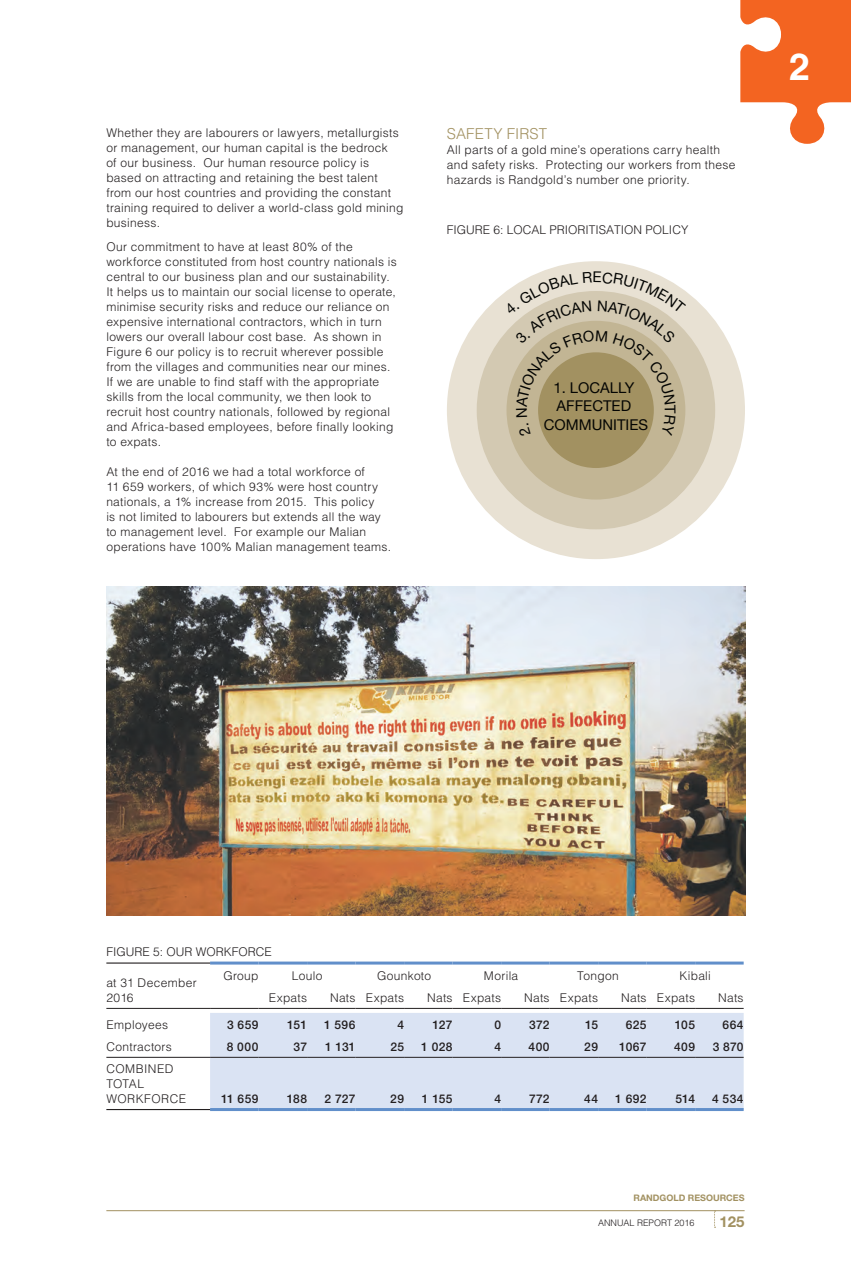
<style>
.page{position:relative;width:851px;height:1263px;background:#fff}
.page>*{position:absolute;margin:0;border:0;box-sizing:border-box;transform-origin:0 0}
.t1{font:700 37.5px "Helvetica";color:#fff}
.Heading_1{font:300 15px "Helvetica";letter-spacing:.01em;color:#a29161}
.t2{font:700 15px "Helvetica Neue";color:#a29161}
.t3{font:14.85px/18.6px "Helvetica Neue";color:#040503;text-align:center}
.Body_Text{font:300 12px/15px "Helvetica";letter-spacing:.025em;color:#231f20}
.Body_Text-2{font:500 12px "Helvetica Neue";letter-spacing:.03em;color:#231f20}
.TableHead{font:300 12px "Helvetica";color:#231f20}
.t4{font:700 9px "Helvetica Neue";color:#a29161}
.t5{font:300 9px "Helvetica";color:#231f20}
</style>
<div class="page">
<div style="left:210px;top:1013px;width:533px;height:95px;background:#dae3f3"></div>
<hr style="left:106px;top:1008px;width:104px;height:1px;background:#231f20">
<hr style="left:210px;top:961px;width:48px;height:3px;background:#618fca">
<hr style="left:258px;top:961px;width:49px;height:3px;background:#618fca">
<hr style="left:307px;top:961px;width:48px;height:3px;background:#618fca">
<hr style="left:355px;top:961px;width:49px;height:3px;background:#618fca">
<hr style="left:404px;top:961px;width:48px;height:3px;background:#618fca">
<hr style="left:452px;top:961px;width:49px;height:3px;background:#618fca">
<hr style="left:501px;top:961px;width:48px;height:3px;background:#618fca">
<hr style="left:549px;top:961px;width:49px;height:3px;background:#618fca">
<hr style="left:598px;top:961px;width:48px;height:3px;background:#618fca">
<hr style="left:646px;top:961px;width:49px;height:3px;background:#618fca">
<hr style="left:695px;top:961px;width:48px;height:3px;background:#618fca">
<hr style="left:210px;top:1108px;width:48px;height:3px;background:#618fca">
<hr style="left:258px;top:1108px;width:49px;height:3px;background:#618fca">
<hr style="left:307px;top:1108px;width:48px;height:3px;background:#618fca">
<hr style="left:355px;top:1108px;width:49px;height:3px;background:#618fca">
<hr style="left:404px;top:1108px;width:48px;height:3px;background:#618fca">
<hr style="left:452px;top:1108px;width:49px;height:3px;background:#618fca">
<hr style="left:501px;top:1108px;width:48px;height:3px;background:#618fca">
<hr style="left:549px;top:1108px;width:49px;height:3px;background:#618fca">
<hr style="left:598px;top:1108px;width:48px;height:3px;background:#618fca">
<hr style="left:646px;top:1108px;width:49px;height:3px;background:#618fca">
<hr style="left:695px;top:1108px;width:48px;height:3px;background:#618fca">
<hr style="left:210px;top:1008px;width:48px;height:1px;background:#231f20">
<hr style="left:258px;top:1008px;width:49px;height:1px;background:#231f20">
<hr style="left:307px;top:1008px;width:48px;height:1px;background:#231f20">
<hr style="left:355px;top:1008px;width:49px;height:1px;background:#231f20">
<hr style="left:404px;top:1008px;width:48px;height:1px;background:#231f20">
<hr style="left:452px;top:1008px;width:49px;height:1px;background:#231f20">
<hr style="left:501px;top:1008px;width:48px;height:1px;background:#231f20">
<hr style="left:549px;top:1008px;width:49px;height:1px;background:#231f20">
<hr style="left:598px;top:1008px;width:48px;height:1px;background:#231f20">
<hr style="left:646px;top:1008px;width:49px;height:1px;background:#231f20">
<hr style="left:695px;top:1008px;width:48px;height:1px;background:#231f20">
<hr style="left:106px;top:1057px;width:104px;height:1px;background:#231f20">
<hr style="left:210px;top:1057px;width:48px;height:1px;background:#231f20">
<hr style="left:258px;top:1057px;width:49px;height:1px;background:#231f20">
<hr style="left:307px;top:1057px;width:48px;height:1px;background:#231f20">
<hr style="left:355px;top:1057px;width:49px;height:1px;background:#231f20">
<hr style="left:404px;top:1057px;width:48px;height:1px;background:#231f20">
<hr style="left:452px;top:1057px;width:49px;height:1px;background:#231f20">
<hr style="left:501px;top:1057px;width:48px;height:1px;background:#231f20">
<hr style="left:549px;top:1057px;width:49px;height:1px;background:#231f20">
<hr style="left:598px;top:1057px;width:48px;height:1px;background:#231f20">
<hr style="left:646px;top:1057px;width:49px;height:1px;background:#231f20">
<hr style="left:695px;top:1057px;width:48px;height:1px;background:#231f20">
<hr style="left:106px;top:1109px;width:104px;height:1px;background:#231f20">
<hr style="left:106px;top:962px;width:104px;height:2px;background:#231f20">
<img style="left:106px;top:587px;width:639px;height:328px">
<div style="left:447px;top:261px;width:297px;height:298px;background:#e8e1d3;border-radius:50%"></div>
<div style="left:476px;top:291px;width:239px;height:238px;background:#d3c9b2;border-radius:50%"></div>
<div style="left:506px;top:321px;width:179px;height:178px;background:#c2b594;border-radius:50%"></div>
<div style="left:538px;top:352px;width:115px;height:116px;background:#a29161;border-radius:50%"></div>
<hr style="left:106px;top:1210px;width:638px;height:1px;background:#a29161">
<svg style="left:714px;top:1211px;width:1px;height:17px"></svg>
<svg style="left:740px;top:0;width:110px;height:144px"></svg>
<svg style="left:504px;top:272px;width:182px;height:164px"></svg>
<p class="Body_Text" style="left:106px;top:125px;width:298px">Whether they are labourers or lawyers, metallurgists or management, our human capital is the bedrock<br>of our business. Our human resource policy is based on attracting and retaining the best talent from our host countries and providing the constant training required to deliver a world-class gold mining business.</p>
<p class="Body_Text" style="left:106px;top:239px;width:292px">Our commitment to have at least 80% of the workforce constituted from host country nationals is central to our business plan and our sustainability.<br>It helps us to maintain our social license to operate, minimise security risks and reduce our reliance on expensive international contractors, which in turn lowers our overall labour cost base. As shown in Figure 6 our policy is to recruit wherever possible from the villages and communities near our mines.<br>If we are unable to find staff with the appropriate skills from the local community, we then look to recruit host country nationals, followed by regional and Africa-based employees, before finally looking to expats.</p>
<p class="Body_Text" style="left:106px;top:464px;width:286px">At the end of 2016 we had a total workforce of<br>11 659 workers, of which 93% were host country nationals, a 1% increase from 2015. This policy<br>is not limited to labourers but extends all the way to management level. For example our Malian operations have 100% Malian management teams.</p>
<p class="Heading_1" style="left:446px;top:125px;width:102px">SAFETY FIRST</p>
<p class="Body_Text" style="left:446px;top:142px;width:290px">All parts of a gold mine’s operations carry health and safety risks. Protecting our workers from these hazards is Randgold’s number one priority.</p>
<p class="TableHead" style="left:446px;top:222px;width:243px">FIGURE 6: LOCAL PRIORITISATION POLICY</p>
<p class="t3" style="left:543px;top:377px;width:106px">1. LOCALLY<br>AFFECTED<br>COMMUNITIES</p>
<h1 class="t1" style="left:789px;top:44px;width:22px">2</h1>
<p class="TableHead" style="left:106px;top:944px;width:167px">FIGURE 5: OUR WORKFORCE</p>
<p class="Body_Text" style="left:106px;top:975px;width:92px">at 31 December<br>2016</p>
<p class="Body_Text" style="left:223px;top:968px;width:37px">Group</p>
<p class="Body_Text" style="left:292px;top:968px;width:32px">Loulo</p>
<p class="Body_Text" style="left:377px;top:968px;width:56px">Gounkoto</p>
<p class="Body_Text" style="left:484px;top:968px;width:36px">Morila</p>
<p class="Body_Text" style="left:577px;top:968px;width:43px">Tongon</p>
<p class="Body_Text" style="left:679px;top:968px;width:33px">Kibali</p>
<p class="Body_Text" style="left:269px;top:990px;width:40px">Expats</p>
<p class="Body_Text" style="left:330px;top:990px;width:27px">Nats</p>
<p class="Body_Text" style="left:365px;top:990px;width:40px">Expats</p>
<p class="Body_Text" style="left:427px;top:990px;width:27px">Nats</p>
<p class="Body_Text" style="left:462px;top:990px;width:40px">Expats</p>
<p class="Body_Text" style="left:524px;top:990px;width:27px">Nats</p>
<p class="Body_Text" style="left:559px;top:990px;width:40px">Expats</p>
<p class="Body_Text" style="left:621px;top:990px;width:27px">Nats</p>
<p class="Body_Text" style="left:656px;top:990px;width:40px">Expats</p>
<p class="Body_Text" style="left:718px;top:990px;width:27px">Nats</p>
<p class="Body_Text" style="left:106px;top:1017px;width:63px">Employees</p>
<p class="Body_Text-2" style="left:227px;top:1017px;width:33px">3 659</p>
<p class="Body_Text-2" style="left:287px;top:1017px;width:21px">151</p>
<p class="Body_Text-2" style="left:324px;top:1017px;width:33px">1 596</p>
<p class="Body_Text-2" style="left:397px;top:1017px;width:8px">4</p>
<p class="Body_Text-2" style="left:432px;top:1017px;width:22px">127</p>
<p class="Body_Text-2" style="left:494px;top:1017px;width:8px">0</p>
<p class="Body_Text-2" style="left:529px;top:1017px;width:22px">372</p>
<p class="Body_Text-2" style="left:585px;top:1017px;width:15px">15</p>
<p class="Body_Text-2" style="left:625px;top:1017px;width:22px">625</p>
<p class="Body_Text-2" style="left:674px;top:1017px;width:22px">105</p>
<p class="Body_Text-2" style="left:722px;top:1017px;width:23px">664</p>
<p class="Body_Text" style="left:106px;top:1039px;width:67px">Contractors</p>
<p class="Body_Text-2" style="left:227px;top:1039px;width:33px">8 000</p>
<p class="Body_Text-2" style="left:293px;top:1039px;width:15px">37</p>
<p class="Body_Text-2" style="left:325px;top:1039px;width:32px">1 131</p>
<p class="Body_Text-2" style="left:390px;top:1039px;width:15px">25</p>
<p class="Body_Text-2" style="left:421px;top:1039px;width:33px">1 028</p>
<p class="Body_Text-2" style="left:494px;top:1039px;width:8px">4</p>
<p class="Body_Text-2" style="left:528px;top:1039px;width:23px">400</p>
<p class="Body_Text-2" style="left:584px;top:1039px;width:15px">29</p>
<p class="Body_Text-2" style="left:619px;top:1039px;width:29px">1067</p>
<p class="Body_Text-2" style="left:674px;top:1039px;width:23px">409</p>
<p class="Body_Text-2" style="left:712px;top:1039px;width:32px">3 870</p>
<p class="Body_Text" style="left:106px;top:1061px;width:81px">COMBINED<br>TOTAL<br>WORKFORCE</p>
<p class="Body_Text-2" style="left:221px;top:1092px;width:39px">11 659</p>
<p class="Body_Text-2" style="left:287px;top:1092px;width:22px">188</p>
<p class="Body_Text-2" style="left:324px;top:1092px;width:33px">2 727</p>
<p class="Body_Text-2" style="left:390px;top:1092px;width:15px">29</p>
<p class="Body_Text-2" style="left:422px;top:1092px;width:32px">1 155</p>
<p class="Body_Text-2" style="left:494px;top:1092px;width:8px">4</p>
<p class="Body_Text-2" style="left:529px;top:1092px;width:22px">772</p>
<p class="Body_Text-2" style="left:584px;top:1092px;width:15px">44</p>
<p class="Body_Text-2" style="left:615px;top:1092px;width:33px">1 692</p>
<p class="Body_Text-2" style="left:675px;top:1092px;width:21px">514</p>
<p class="Body_Text-2" style="left:712px;top:1092px;width:33px">4 534</p>
<p class="t4" style="left:633px;top:1192px;width:113px">RANDGOLD RESOURCES</p>
<p class="t5" style="left:598px;top:1217px;width:98px">ANNUAL REPORT 2016</p>
<p class="t2" style="left:719px;top:1213px;width:27px">125</p>
</div>
